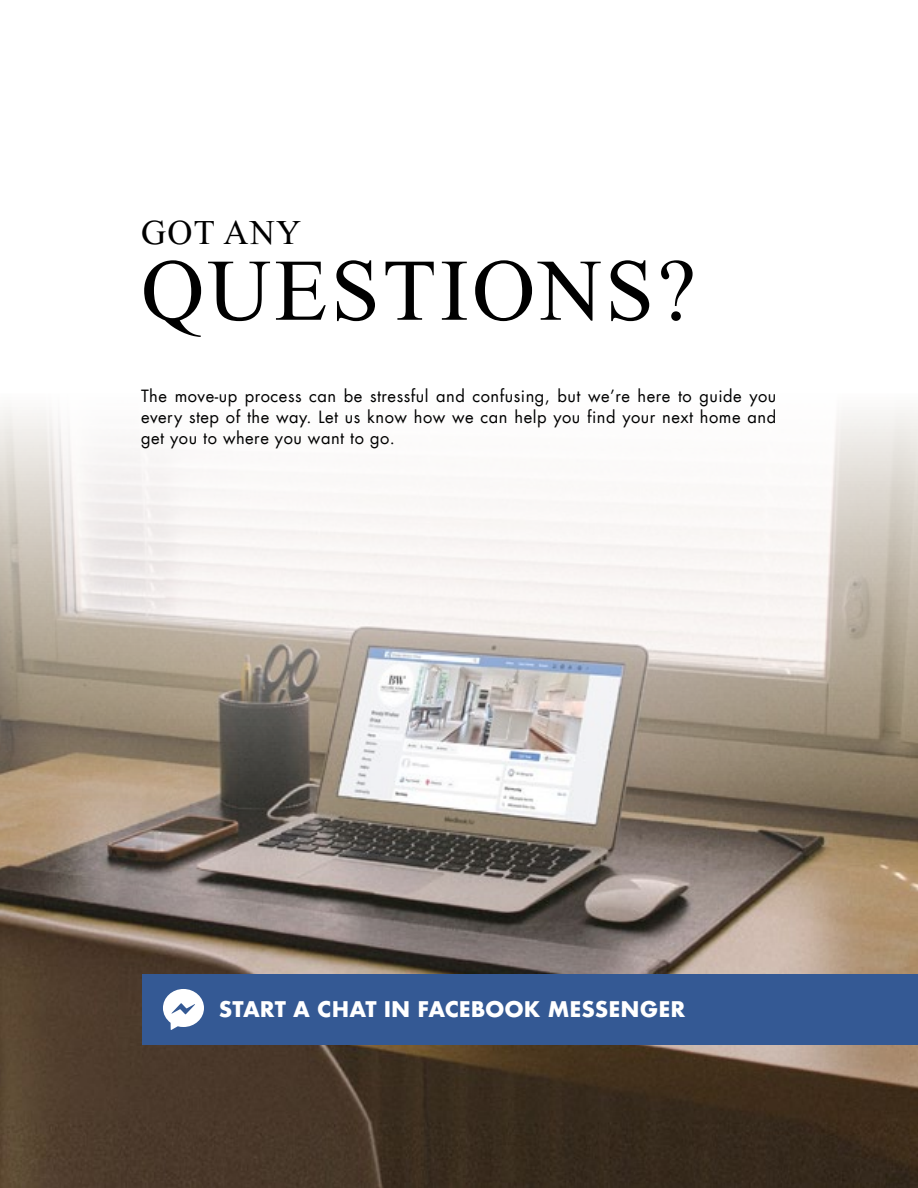
<style>
.page{position:relative;width:918px;height:1188px;background:#fff}
.page>*{position:absolute;margin:0;border:0;box-sizing:border-box;transform-origin:0 0}
.t1{font:106.05px "Shonar Bangla";letter-spacing:.03em;color:#000}
.t2{font:42px "Shonar Bangla";letter-spacing:.03em;color:#000}
.t3{font:700 21px "Futura";color:#fff}
.t4{font:16.5px/21px "Futura LT";letter-spacing:.03em;color:#000;text-align:justify}
</style>
<div class="page">
<img style="left:0;top:407px;width:918px;height:781px">
<div style="left:143px;top:974px;width:775px;height:71px;background:#345994"></div>
<svg style="left:163px;top:989px;width:41px;height:41px"></svg>
<h2 class="t2" style="left:141px;top:210px;width:162px">GOT ANY</h2>
<h1 class="t1" style="left:141px;top:234px;width:557px">QUESTIONS?</h1>
<p class="t4" style="left:141px;top:386px;width:637px">The move-up process can be stressful and confusing, but we’re here to guide you every step of the way. Let us know how we can help you find your next home and get you to where you want to go.</p>
<p class="t3" style="left:219px;top:993px;width:468px">START A CHAT IN FACEBOOK MESSENGER</p>
</div>
